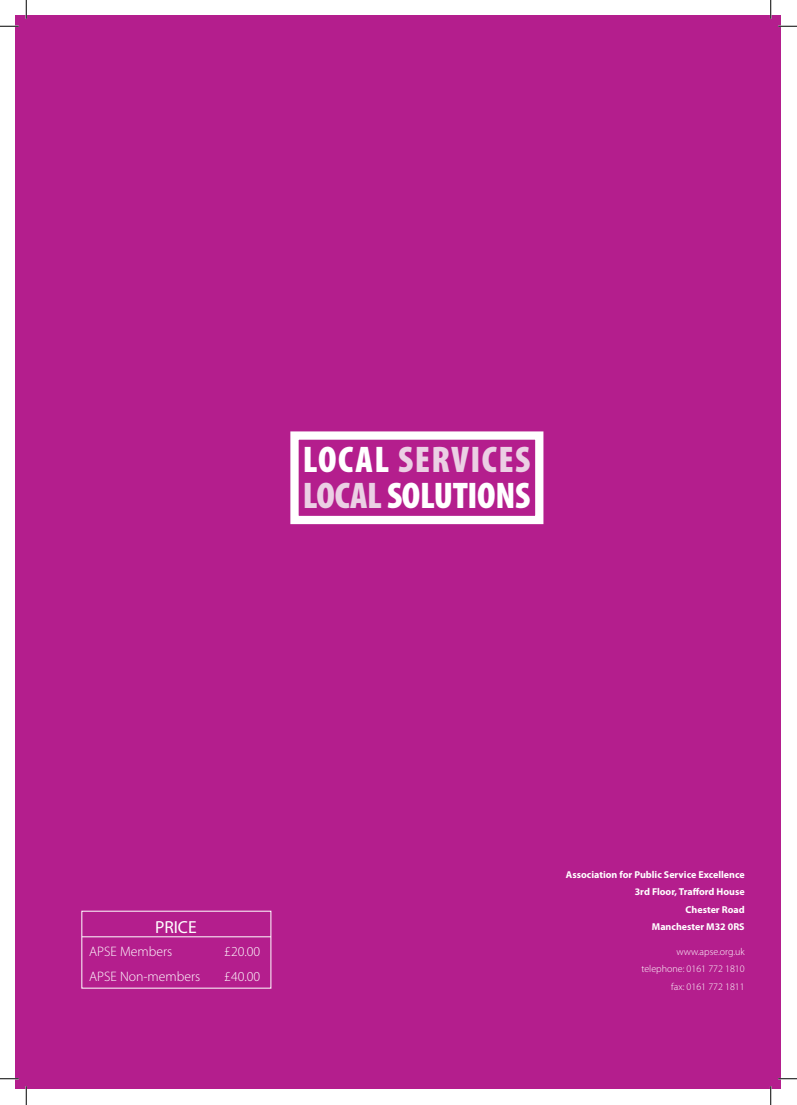
<style>
.page{position:relative;width:797px;height:1105px;background:#fff}
.page>*{position:absolute;margin:0;border:0;box-sizing:border-box;transform-origin:0 0}
.t1{font:900 condensed 37.25px/35.9px "Myriad Pro";letter-spacing:.01em;color:#fff}
.t2{font:17.5px "Myriad Pro";color:#fff}
.t3{font:300 13.75px "Myriad Pro";color:#fff}
.t4{font:700 10px/17.5px "Myriad Pro";color:#fff;text-align:right}
.t5{font:300 10px/17.5px "Myriad Pro";color:#fff;text-align:right}
.s1{color:#ebd0e4}
</style>
<div class="page">
<div style="left:16px;top:15px;width:765px;height:1074px;background:#b41e8d"></div>
<hr style="left:82px;top:936px;width:189px;height:1px;background:#fff">
<div style="left:290px;top:431px;width:253px;height:93px;border:8px solid #fff"></div>
<svg style="left:0;top:25px;width:19px;height:2px"></svg>
<svg style="left:778px;top:25px;width:19px;height:2px"></svg>
<svg style="left:0;top:1078px;width:19px;height:1px"></svg>
<svg style="left:778px;top:1078px;width:19px;height:1px"></svg>
<svg style="left:25px;top:0;width:2px;height:19px"></svg>
<svg style="left:25px;top:1086px;width:2px;height:19px"></svg>
<svg style="left:770px;top:0;width:1px;height:19px"></svg>
<svg style="left:770px;top:1086px;width:1px;height:19px"></svg>
<h1 class="t1" style="left:303px;top:442px;width:229px">LOCAL <span class="s1">SERVICES<br>LOCAL</span> SOLUTIONS</h1>
<h2 class="t2" style="left:155px;top:917px;width:43px">PRICE</h2>
<h3 class="t3" style="left:89px;top:944px;width:84px">APSE Members</h3>
<h3 class="t3" style="left:224px;top:944px;width:37px">£20.00</h3>
<h3 class="t3" style="left:89px;top:968px;width:112px">APSE Non-members</h3>
<h3 class="t3" style="left:224px;top:968px;width:37px">£40.00</h3>
<p class="t4" style="left:566px;top:866px;width:180px">Association for Public Service Excellence<br>3rd Floor, Trafford House<br>Chester Road<br>Manchester M32 0RS</p>
<p class="t5" style="left:641px;top:943px;width:105px">www.apse.org.uk telephone: 0161 772 1810 fax: 0161 772 1811</p>
</div>
